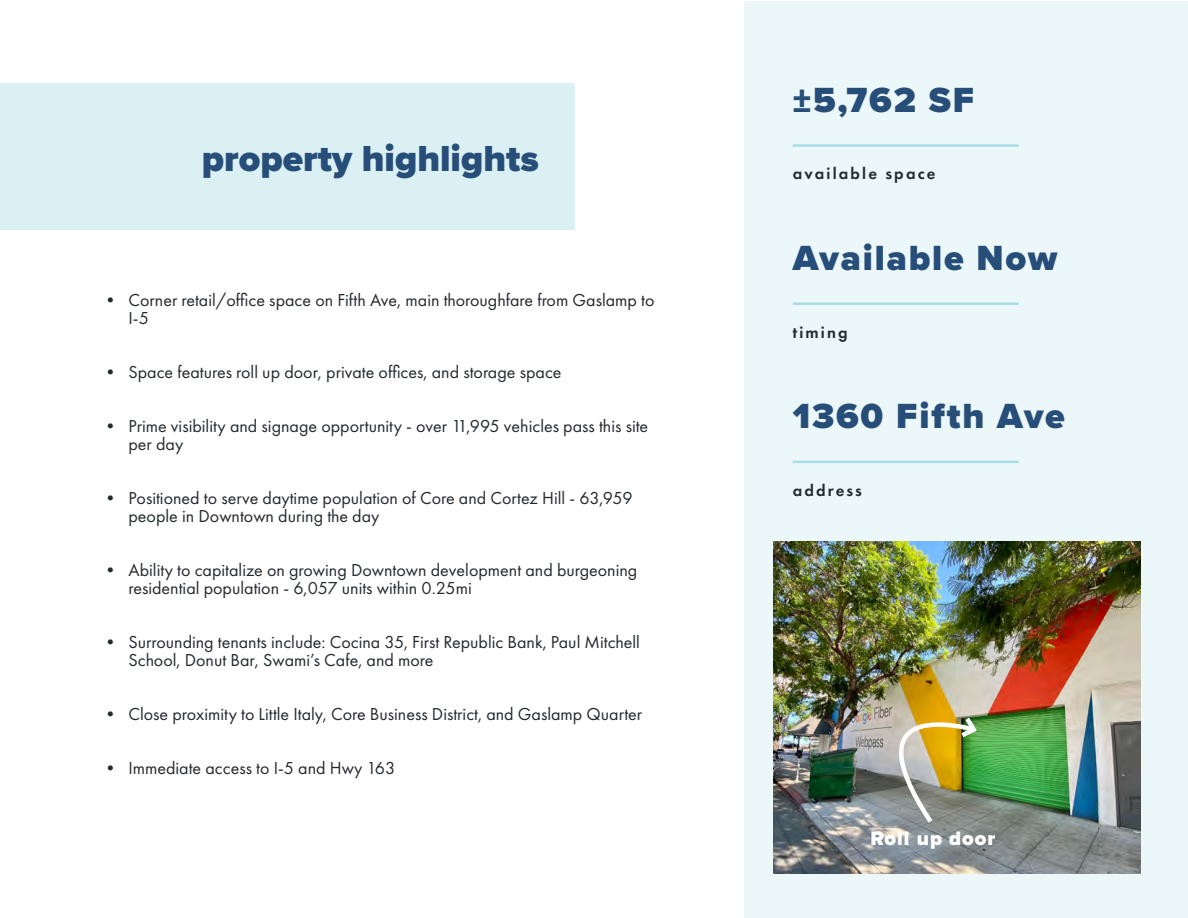
<style>
.page{position:relative;width:1188px;height:918px;background:#fff}
.page>*{position:absolute;margin:0;border:0;box-sizing:border-box;transform-origin:0 0}
.t1{font:900 37.5px "Proxima Nova";color:#274e79}
.t2{font:900 36.15px "Proxima Nova";letter-spacing:.05em;color:#274e79}
.t3{font:900 20.25px "Proxima Nova";letter-spacing:.05em;color:#fff}
.t4{font:18px/18px "Futura PT";color:#212a2f}
.t5{font:600 16.8px "Futura PT";letter-spacing:.13em;color:#212a2f}
</style>
<div class="page">
<div style="left:745px;top:1px;width:443px;height:917px;background:#ebf7f8"></div>
<div style="left:0;top:83px;width:574px;height:147px;background:#dbf0f3"></div>
<hr style="left:793px;top:144px;width:226px;height:3px;background:#a7dde7">
<hr style="left:793px;top:303px;width:226px;height:2px;background:#a7dde7">
<hr style="left:793px;top:461px;width:226px;height:2px;background:#a7dde7">
<img style="left:773px;top:541px;width:367px;height:333px">
<img style="left:845px;top:692px;width:135px;height:136px">
<h1 class="t1" style="left:202px;top:131px;width:339px">property highlights</h1>
<p class="t4" style="left:129px;top:291px;width:527px;text-indent:-27px">• Corner retail/office space on Fifth Ave, main thoroughfare from Gaslamp to<br>I-5</p>
<p class="t4" style="left:102px;top:363px;width:462px">• Space features roll up door, private offices, and storage space</p>
<p class="t4" style="left:129px;top:417px;width:521px;text-indent:-27px">• Prime visibility and signage opportunity - over 11,995 vehicles pass this site per day</p>
<p class="t4" style="left:129px;top:489px;width:506px;text-indent:-27px">• Positioned to serve daytime population of Core and Cortez Hill - 63,959 people in Downtown during the day</p>
<p class="t4" style="left:129px;top:561px;width:510px;text-indent:-27px">• Ability to capitalize on growing Downtown development and burgeoning residential population - 6,057 units within 0.25mi</p>
<p class="t4" style="left:129px;top:633px;width:513px;text-indent:-27px">• Surrounding tenants include: Cocina 35, First Republic Bank, Paul Mitchell<br>School, Donut Bar, Swami’s Cafe, and more</p>
<p class="t4" style="left:102px;top:705px;width:542px">• Close proximity to Little Italy, Core Business District, and Gaslamp Quarter</p>
<p class="t4" style="left:102px;top:759px;width:295px">• Immediate access to I-5 and Hwy 163</p>
<h2 class="t2" style="left:793px;top:73px;width:183px">±5,762 SF</h2>
<p class="t5" style="left:793px;top:163px;width:144px">available space</p>
<h2 class="t2" style="left:793px;top:231px;width:266px">Available Now</h2>
<p class="t5" style="left:793px;top:321px;width:56px">timing</p>
<h2 class="t2" style="left:793px;top:389px;width:274px">1360 Fifth Ave</h2>
<p class="t5" style="left:793px;top:480px;width:71px">address</p>
<p class="t3" style="left:870px;top:824px;width:127px">Roll up door</p>
</div>
